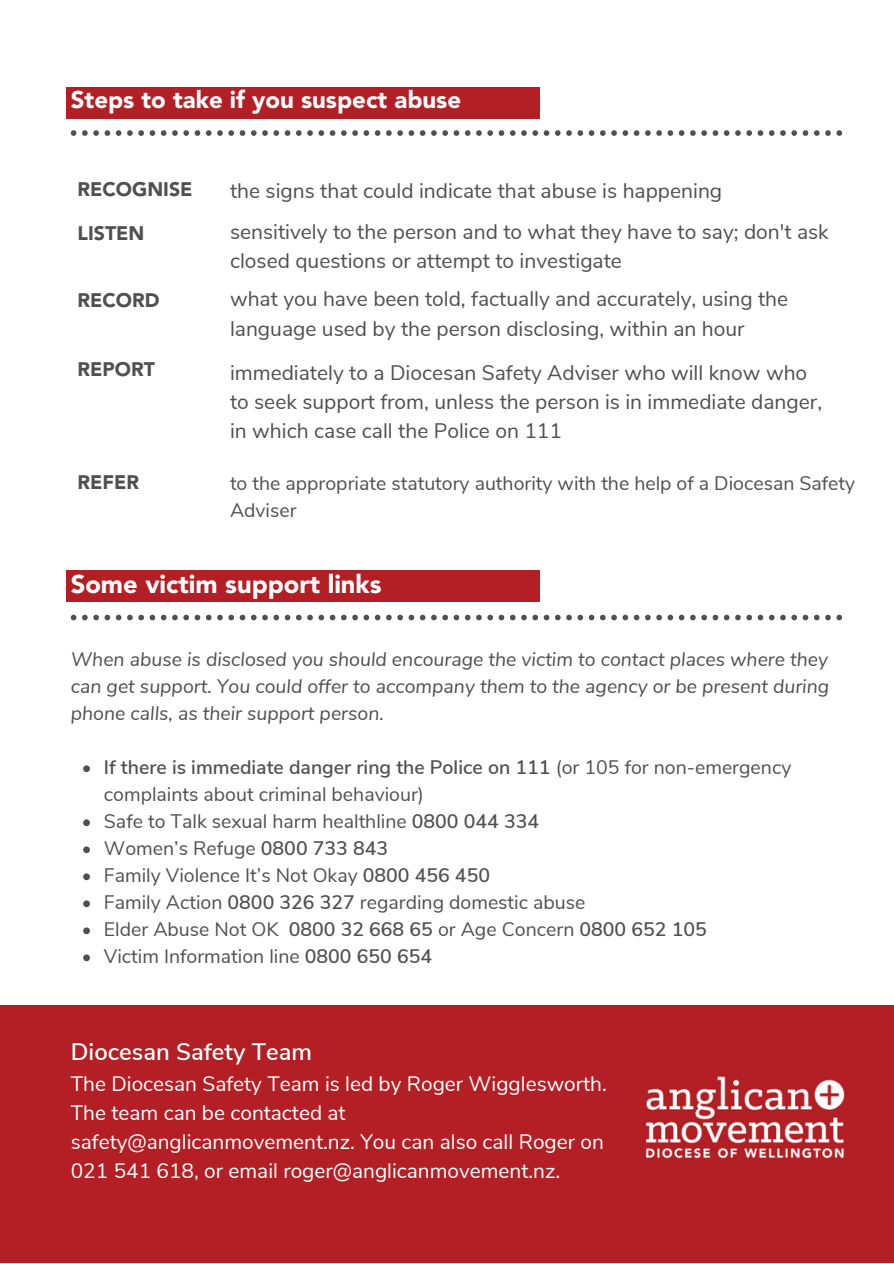
<style>
.page{position:relative;width:894px;height:1264px;background:#fff}
.page>*{position:absolute;margin:0;border:0;box-sizing:border-box;transform-origin:0 0}
.t1{font:900 25.5px "Avenir LT Std";color:#fff}
.t2{font:900 24px "Avenir LT Std";color:#fff}
.t3{font:600 23.85px "Nunito Sans";color:#fff}
.t4{font:21px/29.2px "Nunito Sans";color:#505051}
.t5{font:20.85px/29.1px "Nunito Sans";color:#fff}
.t6{font:19.5px/27px "Nunito Sans";color:#505051}
.t7{font:italic 19.5px/27px "Nunito Sans";color:#505051;text-align:justify}
.t8{font:900 19.5px "Avenir LT Std";color:#505051}
.s1{font-weight:600}
</style>
<div class="page">
<svg style="left:83px;top:765px;width:7px;height:7px"></svg>
<svg style="left:83px;top:819px;width:7px;height:7px"></svg>
<svg style="left:83px;top:846px;width:7px;height:7px"></svg>
<svg style="left:83px;top:873px;width:7px;height:7px"></svg>
<svg style="left:83px;top:900px;width:7px;height:7px"></svg>
<svg style="left:83px;top:927px;width:7px;height:7px"></svg>
<svg style="left:83px;top:954px;width:7px;height:7px"></svg>
<div style="left:0;top:1005px;width:893px;height:258px;background:#b31f24"></div>
<img style="left:646px;top:1076px;width:199px;height:83px">
<div style="left:66px;top:570px;width:474px;height:32px;background:#b31f24"></div>
<div style="left:66px;top:87px;width:474px;height:32px;background:#b31f24"></div>
<svg style="left:71px;top:130px;width:770px;height:6px"></svg>
<svg style="left:71px;top:614px;width:770px;height:6px"></svg>
<h1 class="t2" style="left:71px;top:90px;width:392px">Steps to take if you suspect abuse</h1>
<p class="t8" style="left:78px;top:181px;width:116px">RECOGNISE</p>
<p class="t8" style="left:78px;top:225px;width:68px">LISTEN</p>
<p class="t8" style="left:78px;top:292px;width:83px">RECORD</p>
<p class="t8" style="left:78px;top:361px;width:79px">REPORT</p>
<p class="t4" style="left:230px;top:176px;width:493px">the signs that could indicate that abuse is happening</p>
<p class="t4" style="left:230px;top:218px;width:600px">sensitively to the person and to what they have to say; don't ask closed questions or attempt to investigate</p>
<p class="t4" style="left:230px;top:285px;width:559px">what you have been told, factually and accurately, using the language used by the person disclosing, within an hour</p>
<p class="t4" style="left:230px;top:358px;width:593px">immediately to a Diocesan Safety Adviser who will know who to seek support from, unless the person is in immediate danger, in which case call the Police on 111</p>
<p class="t8" style="left:78px;top:474px;width:63px">REFER</p>
<p class="t6" style="left:230px;top:470px;width:626px">to the appropriate statutory authority with the help of a Diocesan Safety</p>
<p class="t6" style="left:230px;top:497px;width:68px">Adviser</p>
<p class="t1" style="left:71px;top:574px;width:312px">Some victim support links</p>
<h1 class="t7" style="left:71px;top:646px;width:759px">When abuse is disclosed you should encourage the victim to contact places where they can get support. You could offer to accompany them to the agency or be present during phone calls, as their support person.</h1>
<h2 class="t6" style="left:104px;top:754px;width:688px"><span class="s1">If there is immediate danger ring the Police on 111</span> (or 105 for non-emergency complaints about criminal behaviour)</h2>
<p class="t6" style="left:104px;top:808px;width:436px">Safe to Talk sexual harm healthline <span class="s1">0800 044 334</span></p>
<h2 class="t6" style="left:104px;top:835px;width:286px">Women’s Refuge <span class="s1">0800 733 843</span></h2>
<p class="t6" style="left:104px;top:862px;width:387px">Family Violence It’s Not Okay <span class="s1">0800 456 450</span></p>
<h2 class="t6" style="left:104px;top:889px;width:483px">Family Action <span class="s1">0800 326 327</span> regarding domestic abuse</h2>
<p class="t6" style="left:104px;top:916px;width:604px">Elder Abuse Not OK <span class="s1">0800 32 668 65</span> or Age Concern <span class="s1">0800 652 105</span></p>
<h2 class="t6" style="left:104px;top:943px;width:329px">Victim Information line <span class="s1">0800 650 654</span></h2>
<p class="t3" style="left:71px;top:1036px;width:243px">Diocesan Safety Team</p>
<p class="t5" style="left:71px;top:1069px;width:537px">The Diocesan Safety Team is led by Roger Wigglesworth.<br>The team can be contacted at safety@anglicanmovement.nz. You can also call Roger on 021 541 618, or email roger@anglicanmovement.nz.</p>
</div>
